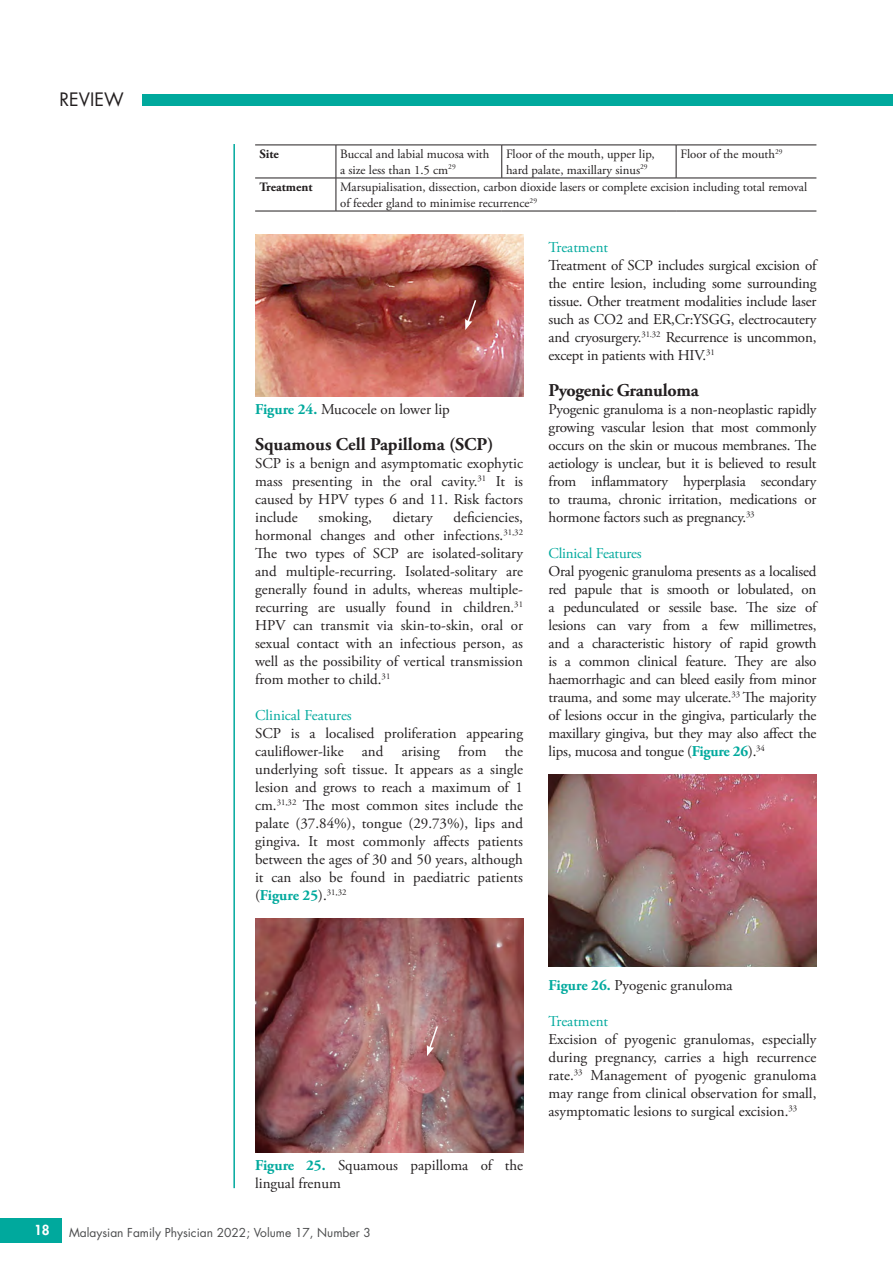
<style>
.page{position:relative;width:893px;height:1263px;background:#fff}
.page>*{position:absolute;margin:0;border:0;box-sizing:border-box;transform-origin:0 0}
.t1{font:700 18px "Adobe Garamond Pro";color:#231f20}
.t2{font:18px "Futura Std";color:#231f20}
.t3{font:15px/18px "Adobe Garamond Pro";color:#231f20;text-align:justify}
.t4{font:15px "Adobe Garamond Pro";color:#00a99d}
.t5{font:800 13.5px "Futura Std";color:#fff}
.t6{font:12.75px/15.3px "Adobe Garamond Pro";color:#231f20}
.t7{font:700 12.75px "Adobe Garamond Pro";color:#231f20}
.t8{font:12px "Futura Std";color:#4b4c4d}
.s1{font-weight:700;color:#00a99d}
</style>
<div class="page">
<div style="left:142px;top:95px;width:751px;height:11px;background:#00a99d"></div>
<div style="left:0;top:1218px;width:62px;height:24px;background:#00a99d"></div>
<img style="left:549px;top:774px;width:267px;height:192px">
<img style="left:255px;top:918px;width:268px;height:234px">
<hr style="left:233px;top:144px;width:2px;height:1044px;background:#00a99d">
<hr style="left:255px;top:145px;width:81px;height:1px;background:#231f20">
<hr style="left:336px;top:145px;width:166px;height:1px;background:#231f20">
<hr style="left:336px;top:145px;width:1px;height:33px;background:#231f20">
<hr style="left:502px;top:145px;width:174px;height:1px;background:#231f20">
<hr style="left:501px;top:145px;width:1px;height:33px;background:#231f20">
<hr style="left:676px;top:145px;width:140px;height:1px;background:#231f20">
<hr style="left:676px;top:145px;width:1px;height:33px;background:#231f20">
<hr style="left:255px;top:178px;width:81px;height:1px;background:#231f20">
<hr style="left:336px;top:178px;width:166px;height:1px;background:#231f20">
<hr style="left:336px;top:178px;width:1px;height:33px;background:#231f20">
<hr style="left:502px;top:178px;width:174px;height:1px;background:#231f20">
<hr style="left:676px;top:178px;width:140px;height:1px;background:#231f20">
<hr style="left:255px;top:211px;width:81px;height:1px;background:#231f20">
<hr style="left:336px;top:211px;width:166px;height:1px;background:#231f20">
<hr style="left:502px;top:211px;width:174px;height:1px;background:#231f20">
<hr style="left:676px;top:211px;width:140px;height:1px;background:#231f20">
<img style="left:255px;top:234px;width:268px;height:162px">
<svg style="left:465px;top:298px;width:12px;height:32px"></svg>
<svg style="left:427px;top:1024px;width:12px;height:32px"></svg>
<p class="t2" style="left:60px;top:88px;width:66px">REVIEW</p>
<p class="t7" style="left:259px;top:147px;width:21px">Site</p>
<p class="t6" style="left:340px;top:147px;width:151px">Buccal and labial mucosa with a size less than 1.5 cm<sup>29</sup></p>
<p class="t6" style="left:506px;top:147px;width:150px">Floor of the mouth, upper lip, hard palate, maxillary sinus<sup>29</sup></p>
<p class="t6" style="left:680px;top:147px;width:104px">Floor of the mouth<sup>29</sup></p>
<p class="t7" style="left:259px;top:180px;width:55px">Treatment</p>
<p class="t6" style="left:340px;top:180px;width:469px">Marsupialisation, dissection, carbon dioxide lasers or complete excision including total removal of feeder gland to minimise recurrence<sup>29</sup></p>
<p class="t3" style="left:255px;top:401px;width:196px"><span class="s1">Figure 24.</span> Mucocele on lower lip</p>
<p class="t1" style="left:255px;top:434px;width:240px">Squamous Cell Papilloma (SCP)</p>
<p class="t3" style="left:255px;top:455px;width:269px">SCP is a benign and asymptomatic exophytic mass presenting in the oral cavity.<sup>31</sup> It is caused by HPV types 6 and 11. Risk factors include</p>
<p class="t3" style="left:255px;top:509px;width:269px;text-indent:198px">deficiencies, hormonal changes and other infections.<sup>31,32<br></sup>The two types of SCP are isolated-solitary and multiple-recurring. Isolated-solitary are generally found in adults, whereas multiple&shy;recurring are usually found in children.<sup>31<br></sup>HPV can transmit via skin-to-skin, oral or sexual contact with an infectious person, as well as the possibility of vertical transmission from mother to child.<sup>31</sup></p>
<p class="t4" style="left:255px;top:706px;width:98px">Clinical Features</p>
<p class="t3" style="left:255px;top:725px;width:269px">SCP is a localised proliferation appearing cauliflower-like and arising from the underlying soft tissue. It appears as a single lesion and grows to reach a maximum of 1 cm.<sup>31,32</sup> The most common sites include the palate (37.84%), tongue (29.73%), lips and gingiva. It most commonly affects patients between the ages of 30 and 50 years, although it can also be found in paediatric patients (<span class="s1">Figure 25</span>).<sup>31,32</sup></p>
<p class="t3" style="left:319px;top:509px;width:55px">smoking,</p>
<p class="t3" style="left:393px;top:509px;width:41px">dietary</p>
<p class="t4" style="left:549px;top:238px;width:61px">Treatment</p>
<p class="t3" style="left:549px;top:257px;width:269px">Treatment of SCP includes surgical excision of the entire lesion, including some surrounding tissue. Other treatment modalities include laser such as CO2 and ER,Cr:YSGG, electrocautery and cryosurgery.<sup>31.32</sup> Recurrence is uncommon, except in patients with HIV.<sup>31</sup></p>
<p class="t1" style="left:549px;top:380px;width:152px">Pyogenic Granuloma</p>
<p class="t3" style="left:549px;top:401px;width:269px">Pyogenic granuloma is a non-neoplastic rapidly growing vascular lesion that most commonly occurs on the skin or mucous membranes. The aetiology is unclear, but it is believed to result from inflammatory hyperplasia secondary to trauma, chronic irritation, medications or hormone factors such as pregnancy.<sup>33</sup></p>
<p class="t4" style="left:549px;top:544px;width:95px">Clinical Features</p>
<p class="t3" style="left:549px;top:563px;width:269px">Oral pyogenic granuloma presents as a localised red papule that is smooth or lobulated, on a pedunculated or sessile base. The size of lesions can vary from a few millimetres, and a characteristic history of rapid growth is a common clinical feature. They are also haemorrhagic and can bleed easily from minor trauma, and some may ulcerate.<sup>33</sup> The majority of lesions occur in the gingiva, particularly the maxillary gingiva, but they may also affect the lips, mucosa and tongue (<span class="s1">Figure 26</span>).<sup>34</sup></p>
<p class="t3" style="left:255px;top:1157px;width:269px"><span class="s1">Figure 25.</span> Squamous papilloma of the lingual frenum</p>
<p class="t3" style="left:549px;top:977px;width:186px"><span class="s1">Figure 26.</span> Pyogenic granuloma</p>
<p class="t4" style="left:549px;top:1012px;width:61px">Treatment</p>
<p class="t3" style="left:549px;top:1031px;width:269px">Excision of pyogenic granulomas, especially during pregnancy, carries a high recurrence rate.<sup>33</sup> Management of pyogenic granuloma may range from clinical observation for small, asymptomatic lesions to surgical excision.<sup>33</sup></p>
<p class="t5" style="left:34px;top:1221px;width:17px">18</p>
<p class="t8" style="left:69px;top:1225px;width:303px">Malaysian Family Physician 2022; Volume 17, Number 3</p>
</div>
